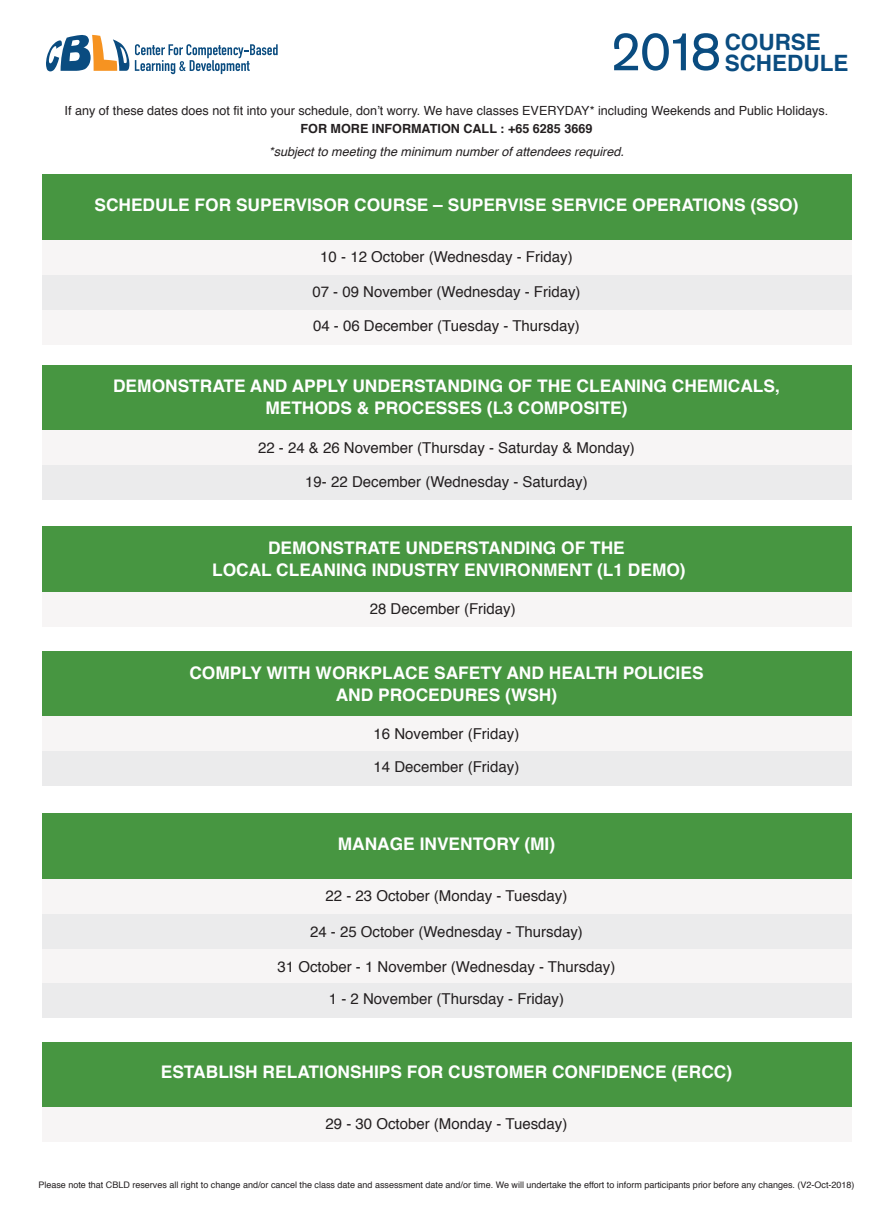
<style>
.page{position:relative;width:893px;height:1208px;background:#fff}
.page>*{position:absolute;margin:0;border:0;box-sizing:border-box;transform-origin:0 0}
.t1{font:54px "Akzidenz Grotesk";color:#0a4c80}
.t2{font:700 22.5px "Helvetica";color:#0a4c80}
.t3{font:700 17.4px/22px "Helvetica";color:#fff;text-align:center}
.t4{font:15px/32.8px "Helvetica";color:#231f20}
.t5{font:12.6px "Helvetica";color:#231f20}
.t6{font:italic 12.6px "Helvetica";color:#231f20}
.t7{font:700 12.6px "Helvetica";color:#231f20}
.t8{font:9px "Helvetica";color:#231f20}
</style>
<div class="page">
<svg style="left:46px;top:35px;width:83px;height:36px"></svg>
<svg style="left:135px;top:44px;width:143px;height:30px"></svg>
<div style="left:42px;top:174px;width:809px;height:66px;background:#479641"></div>
<div style="left:42px;top:240px;width:809px;height:35px;background:#f7f5f5"></div>
<div style="left:42px;top:275px;width:809px;height:35px;background:#ebebec"></div>
<div style="left:42px;top:365px;width:809px;height:65px;background:#479641"></div>
<div style="left:42px;top:526px;width:809px;height:66px;background:#479641"></div>
<div style="left:42px;top:310px;width:809px;height:34px;background:#f7f5f5"></div>
<div style="left:42px;top:430px;width:809px;height:35px;background:#f7f5f5"></div>
<div style="left:42px;top:465px;width:809px;height:34px;background:#ebebec"></div>
<div style="left:42px;top:650px;width:809px;height:66px;background:#479641"></div>
<div style="left:42px;top:716px;width:809px;height:35px;background:#f7f5f5"></div>
<div style="left:42px;top:751px;width:809px;height:35px;background:#ebebec"></div>
<div style="left:42px;top:592px;width:809px;height:35px;background:#f7f5f5"></div>
<div style="left:42px;top:813px;width:809px;height:66px;background:#479641"></div>
<div style="left:42px;top:879px;width:809px;height:35px;background:#f7f5f5"></div>
<div style="left:42px;top:914px;width:809px;height:34px;background:#ebebec"></div>
<div style="left:42px;top:948px;width:809px;height:35px;background:#f7f5f5"></div>
<div style="left:42px;top:983px;width:809px;height:34px;background:#ebebec"></div>
<div style="left:42px;top:1041px;width:809px;height:66px;background:#479641"></div>
<div style="left:42px;top:1107px;width:809px;height:35px;background:#f7f5f5"></div>
<h1 class="t1" style="left:610px;top:16px;width:112px">2018</h1>
<h2 class="t2" style="left:725px;top:24px;width:98px">COURSE</h2>
<h2 class="t2" style="left:725px;top:45px;width:125px">SCHEDULE</h2>
<p class="t5" style="left:65px;top:101px;width:765px">If any of these dates does not fit into your schedule, don’t worry. We have classes EVERYDAY* including Weekends and Public Holidays.</p>
<p class="t7" style="left:301px;top:118px;width:293px">FOR MORE INFORMATION CALL : +65 6285 3669</p>
<p class="t6" style="left:269px;top:142px;width:357px">*subject to meeting the minimum number of attendees required.</p>
<p class="t3" style="left:94px;top:194px;width:706px">SCHEDULE FOR SUPERVISOR COURSE – SUPERVISE SERVICE OPERATIONS (SSO)</p>
<p class="t4" style="left:320px;top:240px;width:254px">10 - 12 October (Wednesday - Friday)</p>
<p class="t4" style="left:312px;top:276px;width:270px">07 - 09 November (Wednesday - Friday)</p>
<p class="t4" style="left:313px;top:310px;width:268px">04 - 06 December (Tuesday - Thursday)</p>
<p class="t3" style="left:113px;top:375px;width:668px">DEMONSTRATE AND APPLY UNDERSTANDING OF THE CLEANING CHEMICALS,<br>METHODS &amp; PROCESSES (L3 COMPOSITE)</p>
<p class="t4" style="left:258px;top:431px;width:378px">22 - 24 &amp; 26 November (Thursday - Saturday &amp; Monday)</p>
<p class="t4" style="left:305px;top:465px;width:284px">19- 22 December (Wednesday - Saturday)</p>
<p class="t3" style="left:212px;top:537px;width:475px">DEMONSTRATE UNDERSTANDING OF THE<br>LOCAL CLEANING INDUSTRY ENVIRONMENT (L1 DEMO)</p>
<p class="t4" style="left:370px;top:592px;width:147px">28 December (Friday)</p>
<p class="t3" style="left:189px;top:662px;width:516px">COMPLY WITH WORKPLACE SAFETY AND HEALTH POLICIES<br>AND PROCEDURES (WSH)</p>
<p class="t4" style="left:374px;top:718px;width:147px">16 November (Friday)<br>14 December (Friday)</p>
<p class="t3" style="left:338px;top:833px;width:219px">MANAGE INVENTORY (MI)</p>
<p class="t4" style="left:326px;top:879px;width:243px">22 - 23 October (Monday - Tuesday)</p>
<p class="t4" style="left:310px;top:915px;width:274px">24 - 25 October (Wednesday - Thursday)</p>
<p class="t4" style="left:278px;top:951px;width:339px;line-height:32.2px;text-align:center">31 October - 1 November (Wednesday - Thursday)<br>1 - 2 November (Thursday - Friday)</p>
<p class="t3" style="left:161px;top:1061px;width:573px">ESTABLISH RELATIONSHIPS FOR CUSTOMER CONFIDENCE (ERCC)</p>
<p class="t4" style="left:326px;top:1107px;width:243px">29 - 30 October (Monday - Tuesday)</p>
<p class="t8" style="left:38px;top:1177px;width:818px">Please note that CBLD reserves all right to change and/or cancel the class date and assessment date and/or time. We will undertake the effort to inform participants prior before any changes. (V2-Oct-2018)</p>
</div>
